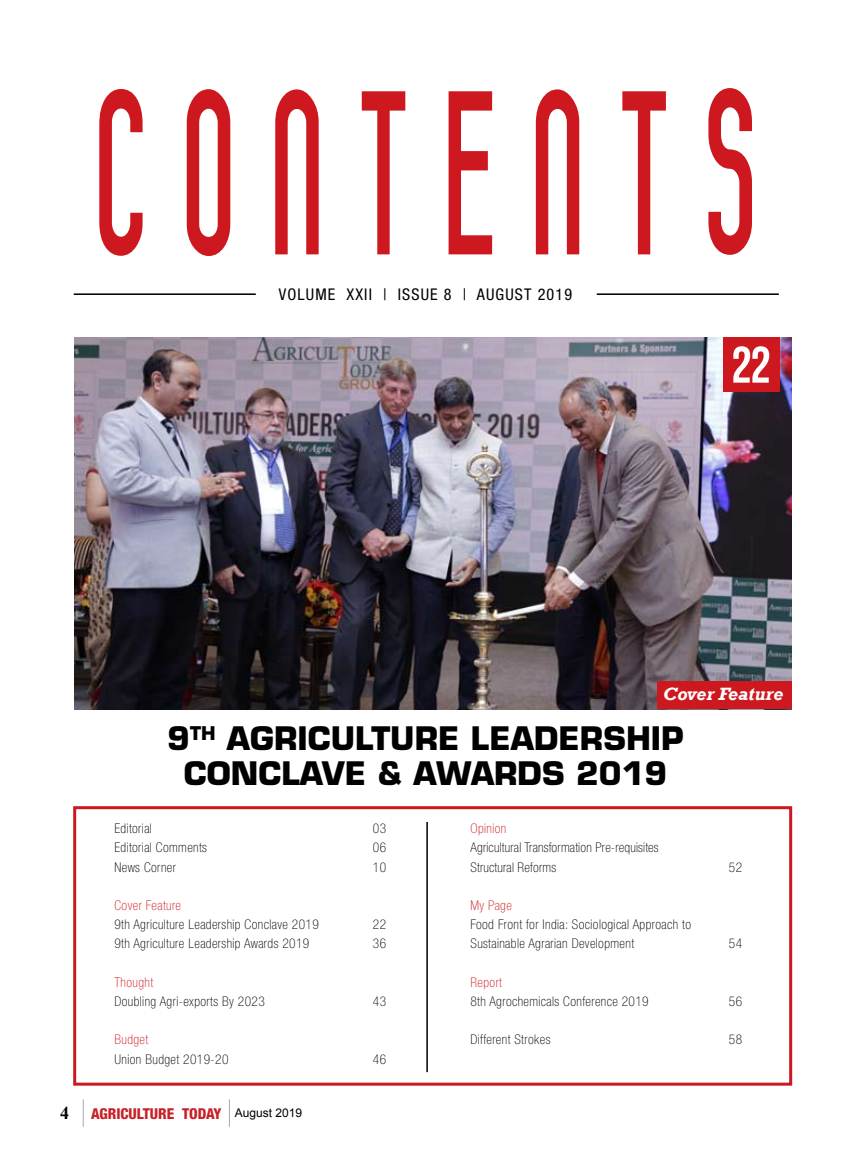
<style>
.page{position:relative;width:851px;height:1170px;background:#fff}
.page>*{position:absolute;margin:0;border:0;box-sizing:border-box;transform-origin:0 0}
.t1{font:229.95px "Prozak";letter-spacing:.25em;color:#ce181f;scale:.67 1}
.t2{font:51.3px "Bebas Neue";color:#fff}
.t3{font:700 31.65px/34.5px "Eurostile LT Std";color:#000;text-align:center}
.t4{font:italic 700 18.3px "Rockwell";color:#fff}
.t5{font:condensed 16.2px "Helvetica Neue LT Std";letter-spacing:.07em;color:#000}
.t6{font:800 condensed 15px "Helvetica Neue LT Std";color:#c72127}
.t7{font:100 condensed 13.35px/19.2px "Helvetica Neue LT Std";letter-spacing:.03em;color:#000}
.t8{font:100 condensed 13.35px "Helvetica Neue LT Std";letter-spacing:.03em;color:#ce181f}
.s1{font-family:"Times New Roman";font-weight:700;font-stretch:normal;font-size:18px;color:#000}
.s2{font-family:"Arial";font-weight:400;font-stretch:normal;font-size:12px;color:#000}
</style>
<div class="page">
<svg style="left:229px;top:1099px;width:1px;height:27px"></svg>
<svg style="left:83px;top:1099px;width:1px;height:27px"></svg>
<img style="left:75px;top:337px;width:716px;height:372px">
<hr style="left:74px;top:293px;width:182px;height:2px;background:#000">
<hr style="left:596px;top:293px;width:182px;height:2px;background:#000">
<div style="left:723px;top:337px;width:56px;height:55px;background:#ce181f"></div>
<div style="left:657px;top:680px;width:134px;height:28px;background:#ce181f"></div>
<div style="left:73px;top:806px;width:719px;height:279px;border:3px solid #ce181f"></div>
<hr style="left:426px;top:821px;width:2px;height:250px;background:#000">
<h1 class="t1" style="left:96px;top:40px;width:984px">CONTENTS</h1>
<p class="t5" style="left:279px;top:284px;width:295px">VOLUME XXII | ISSUE 8 | AUGUST 2019</p>
<h2 class="t2" style="left:731px;top:336px;width:41px">22</h2>
<h3 class="t4" style="left:662px;top:683px;width:122px">Cover Feature</h3>
<h3 class="t3" style="left:167px;top:721px;width:518px">9<sup>TH</sup> AGRICULTURE LEADERSHIP<br>CONCLAVE &amp; AWARDS 2019</h3>
<p class="t7" style="left:114px;top:818px;width:39px">Editorial</p>
<p class="t7" style="left:373px;top:818px;width:15px">03</p>
<p class="t7" style="left:114px;top:837px;width:94px">Editorial Comments</p>
<p class="t7" style="left:373px;top:837px;width:15px">06</p>
<p class="t7" style="left:114px;top:857px;width:63px">News Corner</p>
<p class="t7" style="left:373px;top:857px;width:15px">10</p>
<p class="t8" style="left:114px;top:897px;width:68px">Cover Feature</p>
<p class="t7" style="left:114px;top:914px;width:206px">9th Agriculture Leadership Conclave 2019</p>
<p class="t7" style="left:373px;top:914px;width:15px">22</p>
<p class="t7" style="left:114px;top:933px;width:196px">9th Agriculture Leadership Awards 2019</p>
<p class="t7" style="left:373px;top:933px;width:15px">36</p>
<p class="t8" style="left:114px;top:974px;width:40px">Thought</p>
<p class="t7" style="left:114px;top:991px;width:152px">Doubling Agri-exports By 2023</p>
<p class="t7" style="left:373px;top:991px;width:15px">43</p>
<p class="t8" style="left:114px;top:1032px;width:35px">Budget</p>
<p class="t7" style="left:114px;top:1049px;width:115px">Union Budget 2019-20</p>
<p class="t7" style="left:373px;top:1049px;width:15px">46</p>
<p class="t6" style="left:60px;top:1104px;width:244px"><span class="s1">4</span> AGRICULTURE TODAY <span class="s2">August 2019</span></p>
<p class="t8" style="left:470px;top:820px;width:37px">Opinion</p>
<p class="t7" style="left:470px;top:837px;width:190px">Agricultural Transformation Pre-requisites<br>Structural Reforms</p>
<p class="t8" style="left:470px;top:897px;width:43px">My Page</p>
<p class="t7" style="left:470px;top:914px;width:222px">Food Front for India: Sociological Approach to<br>Sustainable Agrarian Development</p>
<p class="t7" style="left:728px;top:857px;width:15px">52</p>
<p class="t7" style="left:728px;top:933px;width:15px">54</p>
<p class="t8" style="left:470px;top:974px;width:33px">Report</p>
<p class="t7" style="left:470px;top:991px;width:180px">8th Agrochemicals Conference 2019</p>
<p class="t7" style="left:728px;top:991px;width:15px">56</p>
<p class="t7" style="left:470px;top:1029px;width:81px">Different Strokes</p>
<p class="t7" style="left:728px;top:1029px;width:15px">58</p>
</div>
